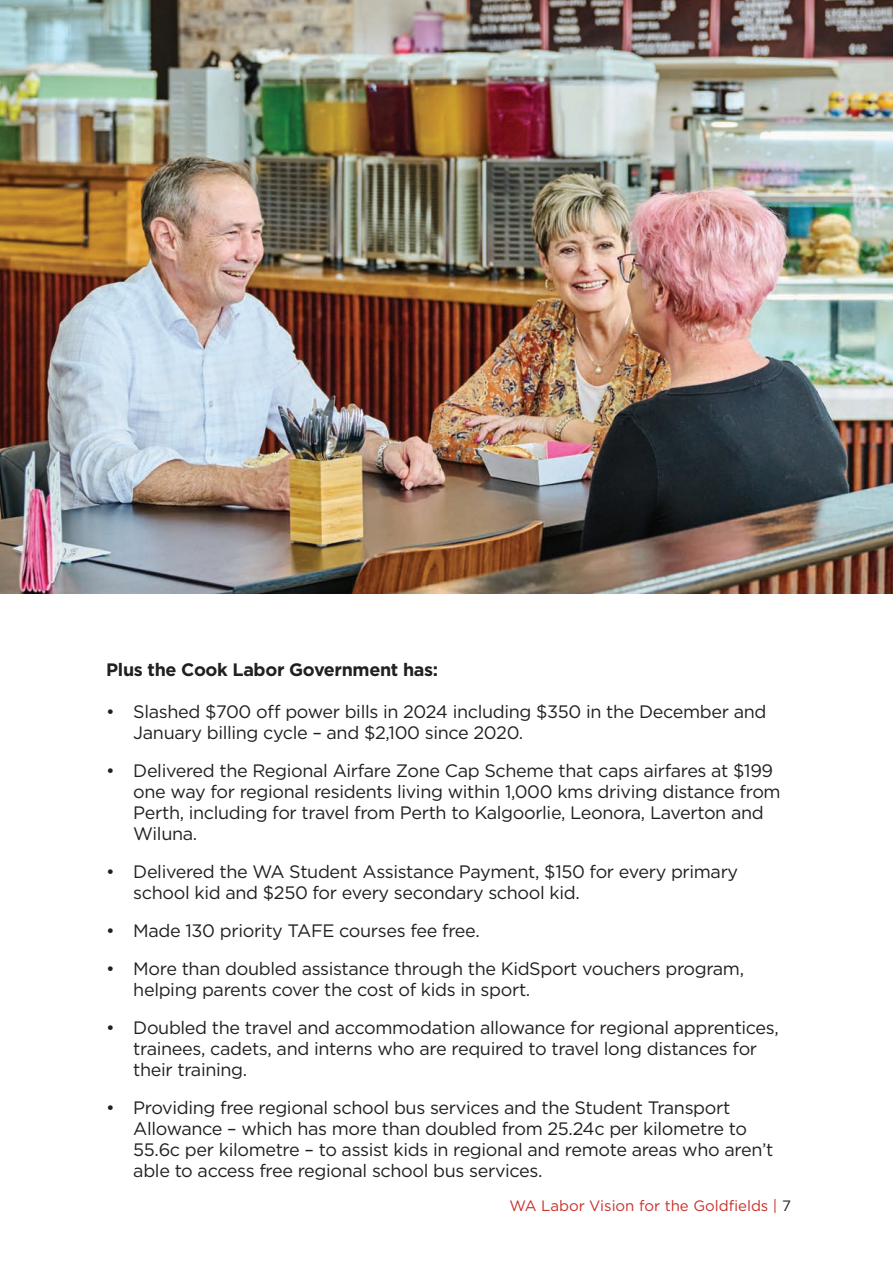
<style>
.page{position:relative;width:893px;height:1263px;background:#fff}
.page>*{position:absolute;margin:0;border:0;box-sizing:border-box;transform-origin:0 0}
.t1{font:18px/21px "Gotham";letter-spacing:-.02em;color:#231f20}
.t2{font:700 18px "Gotham";letter-spacing:-.02em;color:#231f20}
.t3{font:15px "Gotham";color:#c9312b}
.s1{color:#231f20}
</style>
<div class="page">
<img style="left:0;top:0;width:893px;height:593px">
<p class="t2" style="left:106px;top:657px;width:333px">Plus the Cook Labor Government has:</p>
<p class="t1" style="left:133px;top:700px;width:635px;text-indent:-27px">• Slashed $700 off power bills in 2024 including $350 in the December and<br>January billing cycle – and $2,100 since 2020.</p>
<p class="t1" style="left:133px;top:759px;width:649px;text-indent:-27px">• Delivered the Regional Airfare Zone Cap Scheme that caps airfares at $199 one way for regional residents living within 1,000 kms driving distance from Perth, including for travel from Perth to Kalgoorlie, Leonora, Laverton and Wiluna.</p>
<p class="t1" style="left:133px;top:860px;width:606px;text-indent:-27px">• Delivered the WA Student Assistance Payment, $150 for every primary school kid and $250 for every secondary school kid.</p>
<p class="t1" style="left:106px;top:919px;width:375px">• Made 130 priority TAFE courses fee free.</p>
<p class="t1" style="left:133px;top:957px;width:612px;text-indent:-27px">• More than doubled assistance through the KidSport vouchers program, helping parents cover the cost of kids in sport.</p>
<p class="t1" style="left:133px;top:1016px;width:647px;text-indent:-27px">• Doubled the travel and accommodation allowance for regional apprentices, trainees, cadets, and interns who are required to travel long distances for their training.</p>
<p class="t1" style="left:133px;top:1096px;width:642px;text-indent:-27px">• Providing free regional school bus services and the Student Transport Allowance – which has more than doubled from 25.24c per kilometre to 55.6c per kilometre – to assist kids in regional and remote areas who aren’t able to access free regional school bus services.</p>
<p class="t3" style="left:509px;top:1196px;width:283px">WA Labor Vision for the Goldfields | <span class="s1">7</span></p>
</div>
